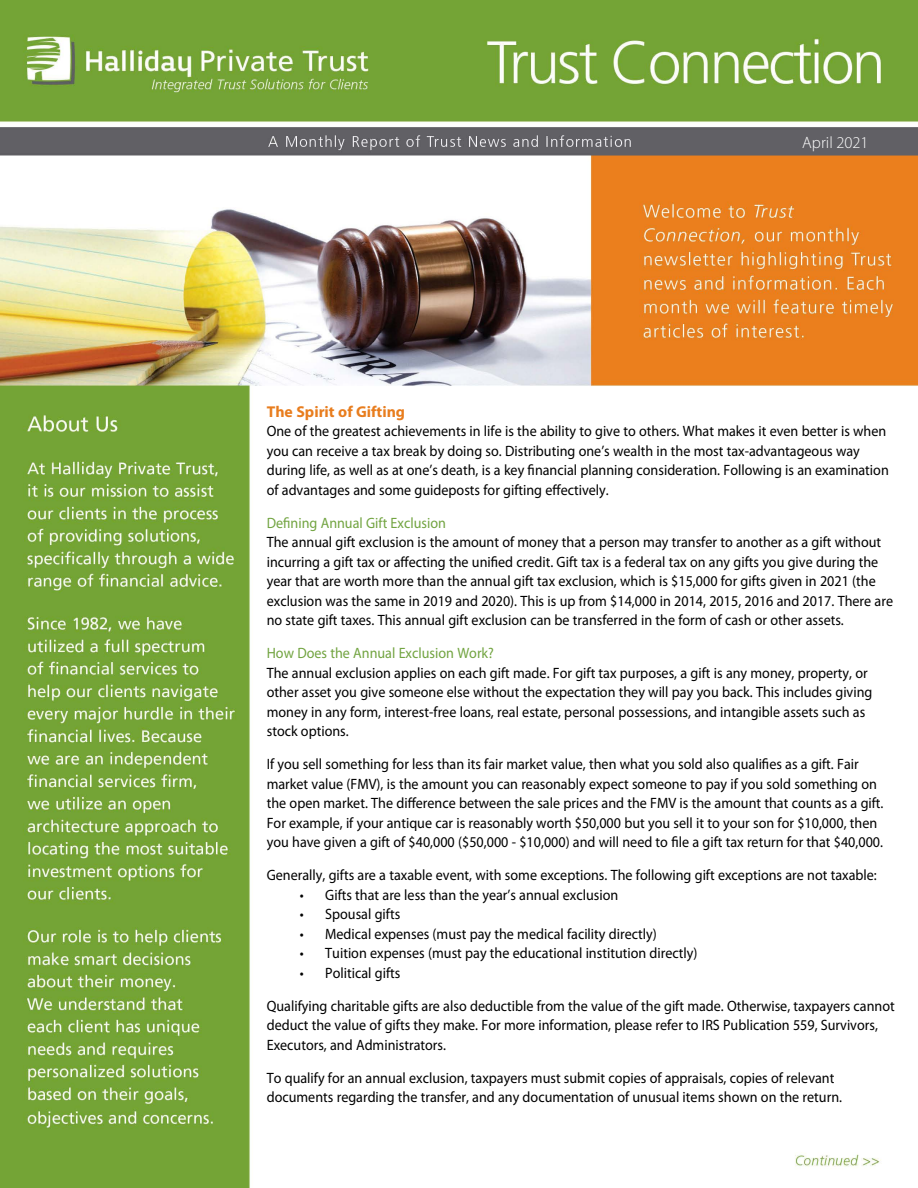
<style>
.page{position:relative;width:918px;height:1188px;background:#fff}
.page>*{position:absolute;margin:0;border:0;box-sizing:border-box;transform-origin:0 0}
.t1{font:300 16.5px "Myriad Pro";color:#fff}
.t2{font:700 15.75px "Myriad Pro";color:#e87d1e}
.t3{font:15px/19.5px "Myriad Pro";color:#000;scale:.94 1}
.t4{font:15px "Myriad Pro";color:#72a441;scale:.94 1}
</style>
<div class="page">
<img style="left:0;top:0;width:918px;height:1188px">
<p class="t1" style="left:802px;top:132px;width:68px">April 2021</p>
<p class="t2" style="left:267px;top:401px;width:140px">The Spirit of Gifting</p>
<p class="t3" style="left:267px;top:421px;width:663px">One of the greatest achievements in life is the ability to give to others. What makes it even better is when you can receive a tax break by doing so. Distributing one’s wealth in the most tax-advantageous way during life, as well as at one’s death, is a key financial planning consideration. Following is an examination of advantages and some guideposts for gifting effectively.</p>
<p class="t4" style="left:267px;top:513px;width:192px">Defining Annual Gift Exclusion</p>
<p class="t3" style="left:267px;top:532px;width:668px">The annual gift exclusion is the amount of money that a person may transfer to another as a gift without incurring a gift tax or affecting the unified credit. Gift tax is a federal tax on any gifts you give during the year that are worth more than the annual gift tax exclusion, which is $15,000 for gifts given in 2021 (the exclusion was the same in 2019 and 2020). This is up from $14,000 in 2014, 2015, 2016 and 2017. There are no state gift taxes. This annual gift exclusion can be transferred in the form of cash or other assets.</p>
<p class="t4" style="left:267px;top:644px;width:243px">How Does the Annual Exclusion Work?</p>
<p class="t3" style="left:267px;top:663px;width:646px">The annual exclusion applies on each gift made. For gift tax purposes, a gift is any money, property, or other asset you give someone else without the expectation they will pay you back. This includes giving money in any form, interest-free loans, real estate, personal possessions, and intangible assets such as stock options.</p>
<p class="t3" style="left:267px;top:754px;width:658px">If you sell something for less than its fair market value, then what you sold also qualifies as a gift. Fair market value (FMV), is the amount you can reasonably expect someone to pay if you sold something on the open market. The difference between the sale prices and the FMV is the amount that counts as a gift.<br>For example, if your antique car is reasonably worth $50,000 but you sell it to your son for $10,000, then you have given a gift of $40,000 ($50,000 - $10,000) and will need to file a gift tax return for that $40,000.</p>
<p class="t3" style="left:267px;top:865px;width:651px">Generally, gifts are a taxable event, with some exceptions. The following gift exceptions are not taxable:</p>
<p class="t3" style="left:300px;top:885px;width:340px">• Gifts that are less than the year’s annual exclusion</p>
<p class="t3" style="left:300px;top:904px;width:108px">• Spousal gifts</p>
<p class="t3" style="left:300px;top:924px;width:381px">• Medical expenses (must pay the medical facility directly)</p>
<p class="t3" style="left:300px;top:943px;width:425px">• Tuition expenses (must pay the educational institution directly)</p>
<p class="t3" style="left:300px;top:963px;width:109px">• Political gifts</p>
<p class="t3" style="left:267px;top:996px;width:670px">Qualifying charitable gifts are also deductible from the value of the gift made. Otherwise, taxpayers cannot deduct the value of gifts they make. For more information, please refer to IRS Publication 559, Survivors,<br>Executors, and Administrators.</p>
<p class="t3" style="left:267px;top:1068px;width:614px">To qualify for an annual exclusion, taxpayers must submit copies of appraisals, copies of relevant documents regarding the transfer, and any documentation of unusual items shown on the return.</p>
</div>
